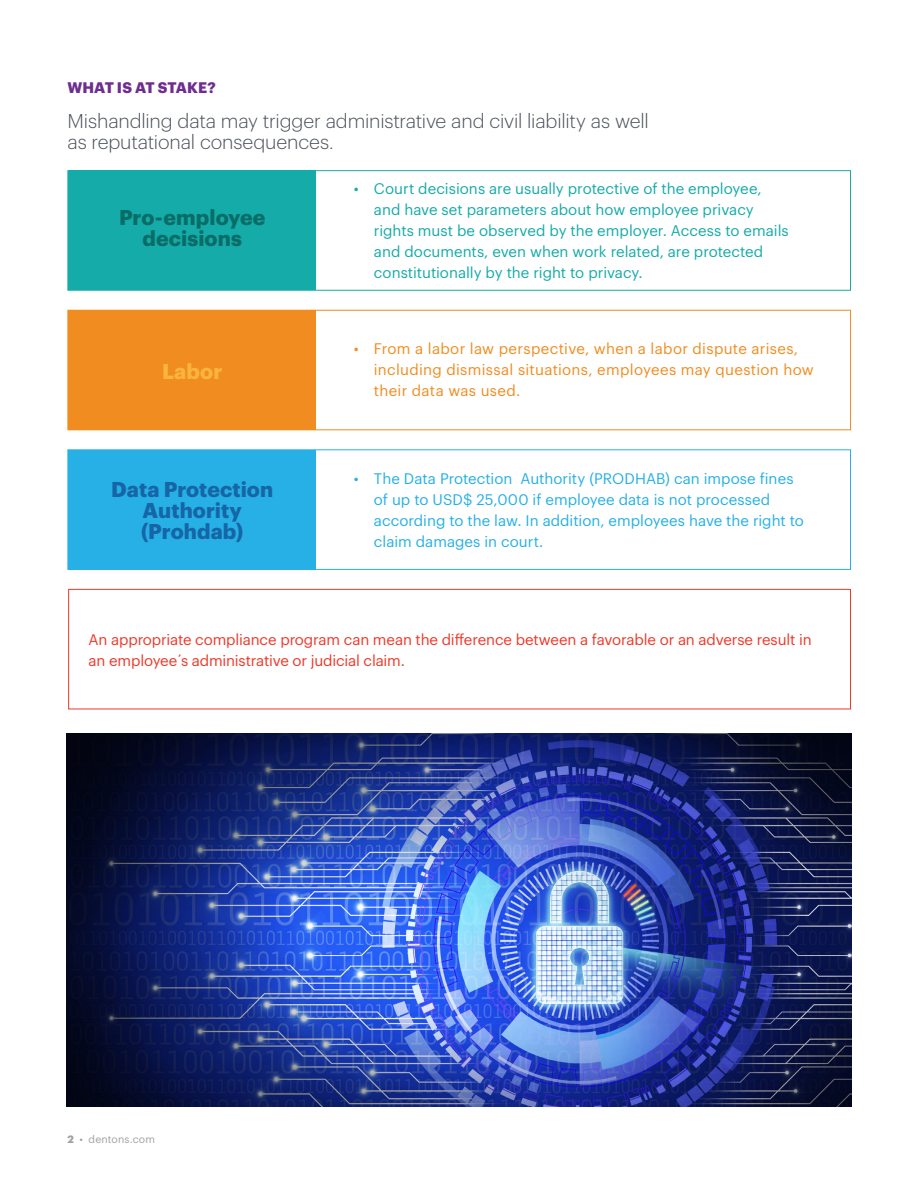
<style>
.page{position:relative;width:918px;height:1188px;background:#fff}
.page>*{position:absolute;margin:0;border:0;box-sizing:border-box;transform-origin:0 0}
.BodyCopy1{font:700 21px/21px "Dentons Sans";letter-spacing:.005em;color:#1665a6;text-align:center}
.BodyCopy1-2{font:700 21px/21px "Dentons Sans";letter-spacing:.005em;color:#0a6c66;text-align:center}
.BodyCopy1-3{font:700 21px "Dentons Sans";letter-spacing:.005em;color:#fcb53c}
.BodyCopy1-4{font:300 19.5px/21px "Dentons Sans";letter-spacing:-.01em;color:#4c525a}
.t1{font:15px/21px "Dentons Sans";color:#15aba8}
.t2{font:15px/21px "Dentons Sans";color:#26b0e6}
.BodyCopy1-5{font:15px/21px "Dentons Sans";letter-spacing:-.01em;color:#ee3829}
.t3{font:15px/21px "Dentons Sans";letter-spacing:.02em;color:#f18c20}
.Subhead_Lev3_BoldCap{font:700 15px "Dentons Sans";color:#6e2e90}
.t4{font:10.5px "Dentons Sans";letter-spacing:.015em;color:#9fa1a0}
.s1{font-weight:700}
</style>
<div class="page">
<div style="left:69px;top:450px;width:247px;height:119px;background:#26b0e6"></div>
<div style="left:68px;top:449px;width:783px;height:121px;border:1px solid #26b0e6"></div>
<div style="left:69px;top:171px;width:247px;height:119px;background:#15aba8"></div>
<div style="left:68px;top:170px;width:783px;height:121px;border:1px solid #15aba8"></div>
<div style="left:69px;top:310px;width:247px;height:120px;background:#f18c20"></div>
<div style="left:68px;top:310px;width:783px;height:120px;border:1px solid #f18c20"></div>
<div style="left:68px;top:589px;width:783px;height:120px;border:1px solid #ee3829"></div>
<img style="left:67px;top:733px;width:785px;height:374px">
<p class="Subhead_Lev3_BoldCap" style="left:68px;top:76px;width:150px">WHAT IS AT STAKE?</p>
<p class="BodyCopy1-4" style="left:68px;top:109px;width:583px">Mishandling data may trigger administrative and civil liability as well as reputational consequences.</p>
<p class="BodyCopy1-2" style="left:119px;top:205px;width:148px">Pro-employee decisions</p>
<p class="BodyCopy1-3" style="left:162px;top:355px;width:62px">Labor</p>
<p class="t1" style="left:374px;top:177px;width:416px;text-indent:-20px">• Court decisions are usually protective of the employee, and have set parameters about how employee privacy rights must be observed by the employer. Access to emails and documents, even when work related, are protected constitutionally by the right to privacy.</p>
<p class="t3" style="left:374px;top:337px;width:441px;text-indent:-20px">• From a labor law perspective, when a labor dispute arises, including dismissal situations, employees may question how their data was used.</p>
<p class="BodyCopy1" style="left:111px;top:477px;width:163px">Data Protection<br>Authority (Prohdab)</p>
<p class="t2" style="left:374px;top:467px;width:432px;text-indent:-20px">• The Data Protection Authority (PRODHAB) can impose fines of up to USD$ 25,000 if employee data is not processed according to the law. In addition, employees have the right to claim damages in court.</p>
<p class="BodyCopy1-5" style="left:89px;top:628px;width:725px">An appropriate compliance program can mean the difference between a favorable or an adverse result in an employee´s administrative or judicial claim.</p>
<p class="t4" style="left:68px;top:1131px;width:89px"><span class="s1">2</span> • dentons.com</p>
</div>
